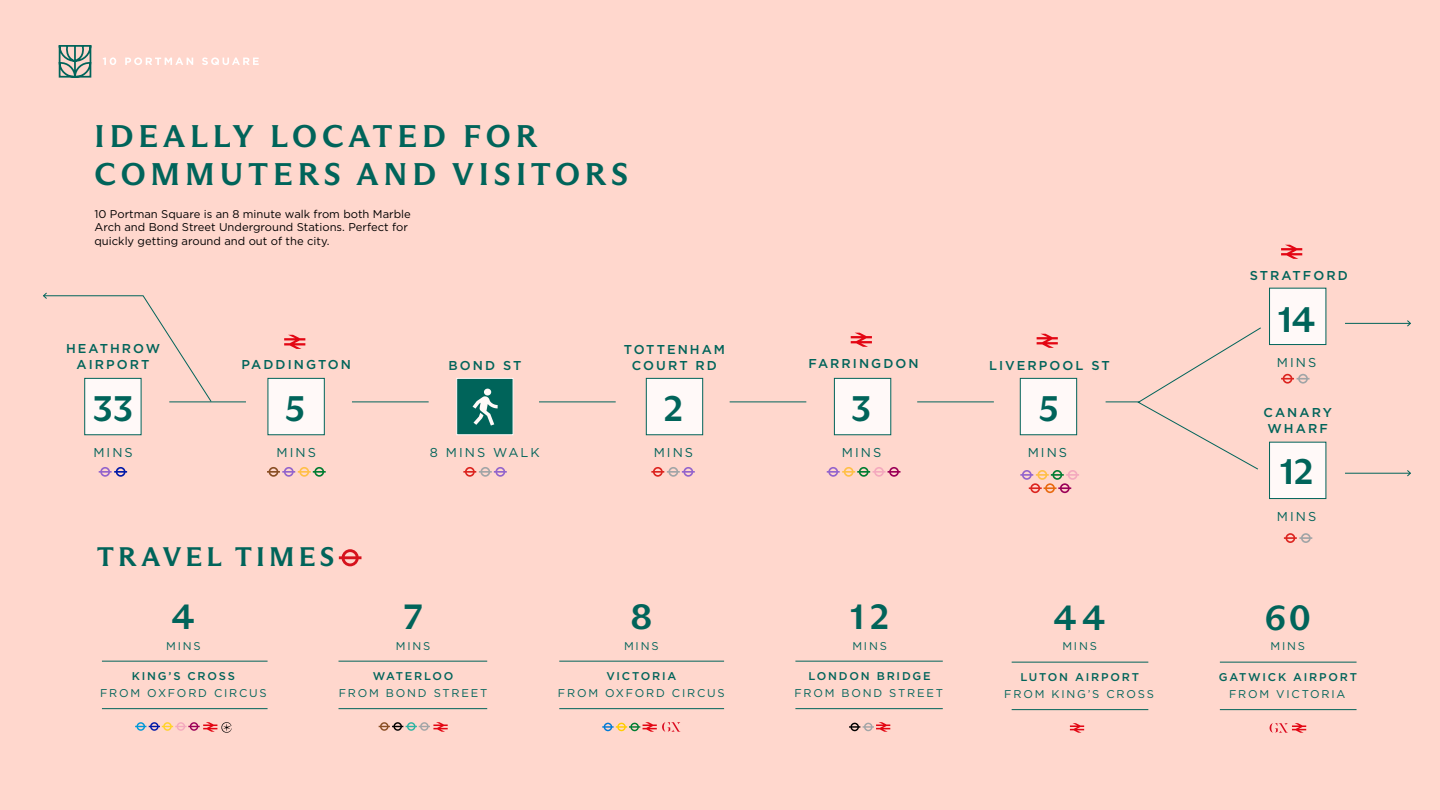
<style>
.page{position:relative;width:1440px;height:810px;background:#ffd7cd}
.page>*{position:absolute;margin:0;border:0;box-sizing:border-box;transform-origin:0 0}
.t1{font:700 36.53px "ABC Arizona Flare";color:#00645a}
.t2{font:700 36px "ABC Arizona Flare";color:#00645a}
.t3{font:700 31.5px/37.8px "ABC Arizona Flare";letter-spacing:.16em;color:#00645a}
.t4{font:700 27px "ABC Arizona Flare";letter-spacing:.16em;color:#00645a}
.t5{font:500 12.83px/15.5px "Gotham";letter-spacing:.16em;color:#00645a;text-align:center}
.t6{font:12.83px "Gotham";letter-spacing:.16em;color:#00645a}
.t7{font:11.25px/13.5px "Gotham";color:#000}
.t8{font:11.25px "Gotham";letter-spacing:.16em;color:#00645a}
.t9{font:500 11.25px "Gotham";letter-spacing:.16em;color:#00645a}
</style>
<div class="page">
<svg style="left:103px;top:57px;width:13px;height:8px"></svg>
<svg style="left:125px;top:57px;width:68px;height:8px"></svg>
<svg style="left:202px;top:57px;width:57px;height:8px"></svg>
<svg style="left:58px;top:45px;width:34px;height:33px"></svg>
<div style="left:268px;top:378px;width:57px;height:57px;background:#fff9f8;border:1px solid #00645a"></div>
<div style="left:646px;top:378px;width:57px;height:57px;background:#fff9f8;border:1px solid #00645a"></div>
<div style="left:834px;top:378px;width:57px;height:57px;background:#fff9f8;border:1px solid #00645a"></div>
<div style="left:1020px;top:378px;width:57px;height:57px;background:#fff9f8;border:1px solid #00645a"></div>
<div style="left:1269px;top:442px;width:57px;height:57px;background:#fff9f8;border:1px solid #00645a"></div>
<div style="left:1269px;top:288px;width:57px;height:57px;background:#fff9f8;border:1px solid #00645a"></div>
<svg style="left:1281px;top:245px;width:21px;height:14px"></svg>
<svg style="left:851px;top:333px;width:21px;height:14px"></svg>
<svg style="left:284px;top:335px;width:21px;height:14px"></svg>
<svg style="left:1137px;top:327px;width:124px;height:143px"></svg>
<hr style="left:1345px;top:323px;width:65px;height:1px;background:#00645a">
<svg style="left:1406px;top:320px;width:5px;height:7px"></svg>
<hr style="left:1345px;top:473px;width:65px;height:1px;background:#00645a">
<svg style="left:1406px;top:470px;width:5px;height:7px"></svg>
<hr style="left:1106px;top:402px;width:34px;height:1px;background:#00645a">
<hr style="left:917px;top:402px;width:77px;height:1px;background:#00645a">
<hr style="left:730px;top:402px;width:76px;height:1px;background:#00645a">
<hr style="left:539px;top:402px;width:77px;height:1px;background:#00645a">
<hr style="left:352px;top:402px;width:77px;height:1px;background:#00645a">
<hr style="left:169px;top:402px;width:77px;height:1px;background:#00645a">
<svg style="left:43px;top:292px;width:169px;height:111px"></svg>
<div style="left:84px;top:378px;width:57px;height:57px;background:#fff9f8;border:1px solid #00645a"></div>
<div style="left:456px;top:378px;width:57px;height:57px;background:#00645a;border:1px solid #fff9f8"></div>
<svg style="left:1037px;top:334px;width:21px;height:14px"></svg>
<svg style="left:99px;top:467px;width:28px;height:10px"></svg>
<svg style="left:267px;top:467px;width:59px;height:10px"></svg>
<svg style="left:463px;top:467px;width:44px;height:10px"></svg>
<svg style="left:651px;top:467px;width:44px;height:10px"></svg>
<svg style="left:827px;top:467px;width:73px;height:10px"></svg>
<svg style="left:1020px;top:470px;width:59px;height:23px"></svg>
<svg style="left:1284px;top:533px;width:28px;height:10px"></svg>
<svg style="left:1281px;top:374px;width:29px;height:10px"></svg>
<svg style="left:339px;top:549px;width:22px;height:17px"></svg>
<svg style="left:379px;top:722px;width:69px;height:10px"></svg>
<hr style="left:102px;top:661px;width:166px;height:1px;background:#00645a">
<hr style="left:339px;top:661px;width:148px;height:1px;background:#00645a">
<hr style="left:559px;top:661px;width:165px;height:1px;background:#00645a">
<hr style="left:795px;top:661px;width:148px;height:1px;background:#00645a">
<hr style="left:1220px;top:662px;width:137px;height:1px;background:#00645a">
<hr style="left:102px;top:708px;width:166px;height:1px;background:#00645a">
<hr style="left:339px;top:708px;width:148px;height:1px;background:#00645a">
<hr style="left:559px;top:708px;width:165px;height:1px;background:#00645a">
<hr style="left:795px;top:708px;width:148px;height:1px;background:#00645a">
<hr style="left:1220px;top:709px;width:137px;height:1px;background:#00645a">
<svg style="left:135px;top:722px;width:97px;height:11px"></svg>
<svg style="left:849px;top:722px;width:41px;height:10px"></svg>
<svg style="left:602px;top:722px;width:78px;height:10px"></svg>
<svg style="left:1270px;top:723px;width:36px;height:10px"></svg>
<svg style="left:473px;top:389px;width:25px;height:37px"></svg>
<hr style="left:1012px;top:662px;width:136px;height:1px;background:#00645a">
<hr style="left:1012px;top:709px;width:136px;height:1px;background:#00645a">
<svg style="left:1070px;top:723px;width:14px;height:10px"></svg>
<h3 class="t3" style="left:94px;top:117px;width:535px">IDEALLY LOCATED FOR<br>COMMUTERS AND VISITORS</h3>
<p class="t7" style="left:94px;top:207px;width:318px">10 Portman Square is an 8 minute walk from both Marble<br>Arch and Bond Street Underground Stations. Perfect for quickly getting around and out of the city.</p>
<p class="t5" style="left:1250px;top:267px;width:100px">STRATFORD</p>
<h1 class="t1" style="left:1278px;top:297px;width:39px">14</h1>
<p class="t5" style="left:66px;top:341px;width:95px">HEATHROW<br>AIRPORT</p>
<p class="t5" style="left:242px;top:357px;width:111px">PADDINGTON</p>
<p class="t5" style="left:449px;top:358px;width:74px">BOND ST</p>
<p class="t5" style="left:624px;top:342px;width:103px">TOTTENHAM<br>COURT RD</p>
<p class="t5" style="left:809px;top:355px;width:112px">FARRINGDON</p>
<p class="t5" style="left:989px;top:357px;width:122px">LIVERPOOL ST</p>
<p class="t6" style="left:1277px;top:354px;width:41px">MINS</p>
<h1 class="t1" style="left:93px;top:386px;width:42px">33</h1>
<h1 class="t1" style="left:285px;top:386px;width:21px">5</h1>
<h1 class="t1" style="left:664px;top:386px;width:21px">2</h1>
<h1 class="t1" style="left:851px;top:386px;width:22px">3</h1>
<h1 class="t1" style="left:1039px;top:386px;width:21px">5</h1>
<p class="t5" style="left:1264px;top:405px;width:70px">CANARY<br>WHARF</p>
<p class="t6" style="left:93px;top:444px;width:41px">MINS</p>
<p class="t6" style="left:277px;top:444px;width:41px">MINS</p>
<p class="t6" style="left:430px;top:444px;width:112px">8 MINS WALK</p>
<p class="t6" style="left:654px;top:444px;width:41px">MINS</p>
<p class="t6" style="left:842px;top:444px;width:41px">MINS</p>
<p class="t6" style="left:1028px;top:444px;width:41px">MINS</p>
<h1 class="t1" style="left:1280px;top:450px;width:35px">12</h1>
<p class="t6" style="left:1277px;top:508px;width:41px">MINS</p>
<h3 class="t4" style="left:97px;top:541px;width:239px">TRAVEL TIMES</h3>
<h2 class="t2" style="left:172px;top:595px;width:24px">4</h2>
<h2 class="t2" style="left:404px;top:595px;width:20px">7</h2>
<h2 class="t2" style="left:630px;top:595px;width:23px">8</h2>
<h2 class="t2" style="left:850px;top:595px;width:40px">12</h2>
<h2 class="t2" style="left:1054px;top:596px;width:53px">44</h2>
<h2 class="t2" style="left:1265px;top:596px;width:47px">60</h2>
<p class="t8" style="left:166px;top:638px;width:36px">MINS</p>
<p class="t8" style="left:396px;top:638px;width:36px">MINS</p>
<p class="t8" style="left:624px;top:638px;width:36px">MINS</p>
<p class="t8" style="left:852px;top:638px;width:36px">MINS</p>
<p class="t8" style="left:1062px;top:639px;width:36px">MINS</p>
<p class="t8" style="left:1271px;top:639px;width:36px">MINS</p>
<p class="t9" style="left:132px;top:669px;width:105px">KING’S CROSS</p>
<p class="t9" style="left:373px;top:669px;width:82px">WATERLOO</p>
<p class="t9" style="left:606px;top:669px;width:71px">VICTORIA</p>
<p class="t9" style="left:809px;top:669px;width:124px">LONDON BRIDGE</p>
<p class="t9" style="left:1020px;top:670px;width:120px">LUTON AIRPORT</p>
<p class="t9" style="left:1219px;top:670px;width:140px">GATWICK AIRPORT</p>
<p class="t8" style="left:100px;top:685px;width:168px">FROM OXFORD CIRCUS</p>
<p class="t8" style="left:339px;top:685px;width:150px">FROM BOND STREET</p>
<p class="t8" style="left:558px;top:685px;width:168px">FROM OXFORD CIRCUS</p>
<p class="t8" style="left:794px;top:685px;width:150px">FROM BOND STREET</p>
<p class="t8" style="left:1004px;top:686px;width:151px">FROM KING’S CROSS</p>
<p class="t8" style="left:1229px;top:686px;width:118px">FROM VICTORIA</p>
</div>
